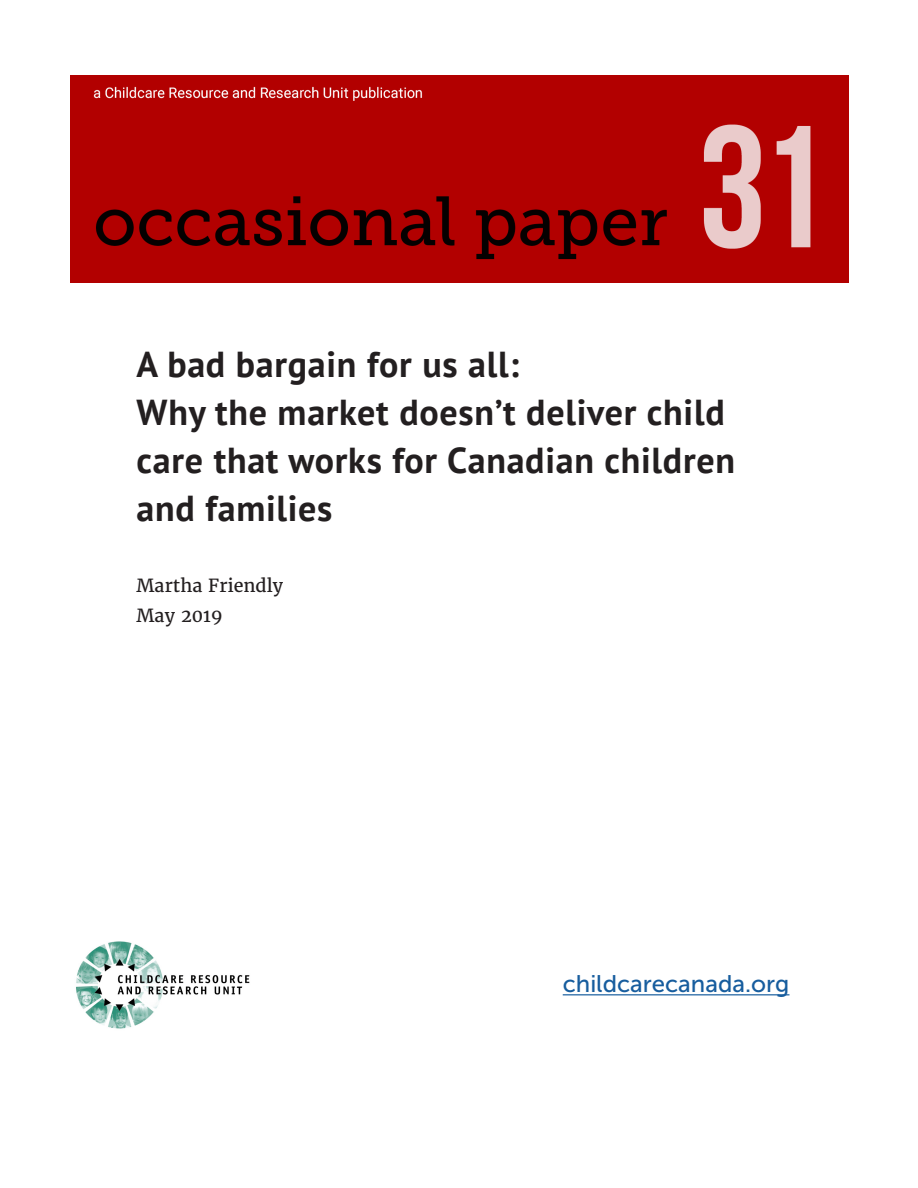
<style>
.page{position:relative;width:918px;height:1188px;background:#fff}
.page>*{position:absolute;margin:0;border:0;box-sizing:border-box;transform-origin:0 0}
.New_Normal{font:700 36px/48px "PT Sans";letter-spacing:.02em;color:#231f20}
.t1{font:24px "Museo Sans 500";color:#175d9e}
.New_Normal-2{font:18px "Merriweather";color:#231f20}
</style>
<div class="page">
<img style="left:76px;top:941px;width:174px;height:88px">
<img style="left:71px;top:75px;width:777px;height:207px">
<hr style="left:563px;top:994px;width:226px;height:1px;background:#175d9e">
<p class="New_Normal" style="left:137px;top:340px;width:600px">A bad bargain for us all:<br>Why the market doesn’t deliver child care that works for Canadian children and families</p>
<p class="New_Normal-2" style="left:137px;top:574px;width:148px">Martha Friendly</p>
<p class="New_Normal-2" style="left:137px;top:604px;width:88px">May 2019</p>
<p class="t1" style="left:563px;top:971px;width:228px">childcarecanada.org</p>
</div>
